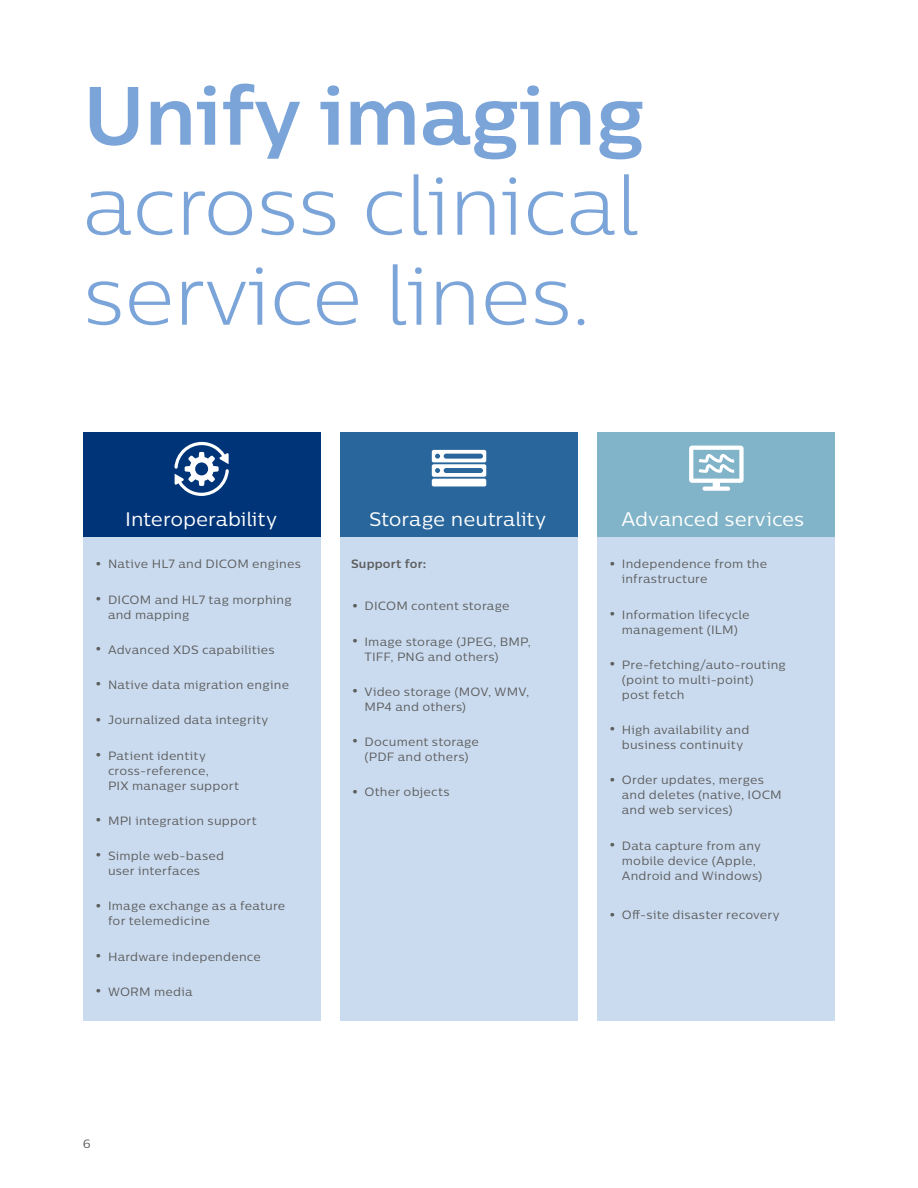
<style>
.page{position:relative;width:918px;height:1188px;background:#fff}
.page>*{position:absolute;margin:0;border:0;box-sizing:border-box;transform-origin:0 0}
._05_Main_Heading_Med{font:300 82.5px/90px "Centrale Sans";letter-spacing:-.01em;color:#7ba4d9;text-align:justify}
._01_Body_Copy{font:19.5px "Centrale Sans";letter-spacing:-.005em;color:#fff}
.t1{font:12px/15px "Centrale Sans";letter-spacing:.015em;color:#5d5d5d}
._01_Body_Copy-2{font:700 12px "Centrale Sans";letter-spacing:.015em;color:#5d5d5d}
.s1{font-weight:700}
.s2{font-size:21px}
</style>
<div class="page">
<div style="left:83px;top:526px;width:238px;height:495px;background:#cadbf0"></div>
<div style="left:83px;top:432px;width:238px;height:104px;background:#003478"></div>
<div style="left:597px;top:526px;width:238px;height:495px;background:#cadbf0"></div>
<div style="left:597px;top:432px;width:238px;height:104px;background:#81b4c9"></div>
<div style="left:340px;top:526px;width:238px;height:495px;background:#cadbf0"></div>
<div style="left:340px;top:432px;width:238px;height:104px;background:#29669c"></div>
<svg style="left:174px;top:442px;width:55px;height:54px"></svg>
<div style="left:432px;top:479px;width:54px;height:7px;background:#fff;border-radius:2px"></div>
<svg style="left:432px;top:450px;width:54px;height:27px"></svg>
<svg style="left:689px;top:446px;width:55px;height:45px"></svg>
<p class="_05_Main_Heading_Med" style="left:83px;top:69px;width:564px"><span class="s1">Unify imaging </span>across clinical service lines.</p>
<p class="_01_Body_Copy" style="left:125px;top:507px;width:153px">Interoperability</p>
<p class="t1" style="left:94px;top:556px;width:208px"><span class="s2">•</span> Native HL7 and DICOM engines</p>
<p class="t1" style="left:108px;top:592px;width:185px;text-indent:-14px"><span class="s2">•</span> DICOM and HL7 tag morphing and mapping</p>
<p class="t1" style="left:94px;top:642px;width:182px"><span class="s2">•</span> Advanced XDS capabilities</p>
<p class="t1" style="left:94px;top:677px;width:196px"><span class="s2">•</span> Native data migration engine</p>
<p class="t1" style="left:94px;top:712px;width:175px"><span class="s2">•</span> Journalized data integrity</p>
<p class="t1" style="left:108px;top:748px;width:133px;text-indent:-14px"><span class="s2">•</span> Patient identity cross-reference,<br>PIX manager support</p>
<p class="t1" style="left:94px;top:813px;width:164px"><span class="s2">•</span> MPI integration support</p>
<p class="t1" style="left:108px;top:848px;width:118px;text-indent:-14px"><span class="s2">•</span> Simple web-based user interfaces</p>
<p class="t1" style="left:108px;top:898px;width:179px;text-indent:-14px"><span class="s2">•</span> Image exchange as a feature for telemedicine</p>
<p class="t1" style="left:94px;top:949px;width:168px"><span class="s2">•</span> Hardware independence</p>
<p class="t1" style="left:94px;top:984px;width:100px"><span class="s2">•</span> WORM media</p>
<p class="_01_Body_Copy" style="left:369px;top:507px;width:178px">Storage neutrality</p>
<p class="_01_Body_Copy-2" style="left:351px;top:556px;width:77px">Support for:</p>
<p class="t1" style="left:351px;top:598px;width:160px"><span class="s2">•</span> DICOM content storage</p>
<p class="t1" style="left:364px;top:634px;width:168px;text-indent:-14px"><span class="s2">•</span> Image storage (JPEG, BMP,<br>TIFF, PNG and others)</p>
<p class="t1" style="left:364px;top:684px;width:166px;text-indent:-14px"><span class="s2">•</span> Video storage (MOV, WMV,<br>MP4 and others)</p>
<p class="t1" style="left:351px;top:734px;width:130px;text-align:center"><span class="s2">•</span> Document storage (PDF and others)</p>
<p class="t1" style="left:351px;top:784px;width:100px"><span class="s2">•</span> Other objects</p>
<p class="t1" style="left:83px;top:1136px;width:10px">6</p>
<p class="_01_Body_Copy" style="left:622px;top:507px;width:184px">Advanced services</p>
<p class="t1" style="left:622px;top:556px;width:147px;text-indent:-14px"><span class="s2">•</span> Independence from the infrastructure</p>
<p class="t1" style="left:608px;top:607px;width:143px;text-align:center"><span class="s2">•</span> Information lifecycle management (ILM)</p>
<p class="t1" style="left:622px;top:657px;width:166px;text-indent:-14px"><span class="s2">•</span> Pre-fetching/auto-routing (point to multi-point)<br>post fetch</p>
<p class="t1" style="left:622px;top:722px;width:129px;text-indent:-14px"><span class="s2">•</span> High availability and business continuity</p>
<p class="t1" style="left:622px;top:772px;width:161px;text-indent:-14px"><span class="s2">•</span> Order updates, merges and deletes (native, IOCM and web services)</p>
<p class="t1" style="left:622px;top:838px;width:142px;text-indent:-14px"><span class="s2">•</span> Data capture from any mobile device (Apple,<br>Android and Windows)</p>
<p class="t1" style="left:608px;top:907px;width:173px"><span class="s2">•</span> Off-site disaster recovery</p>
</div>
